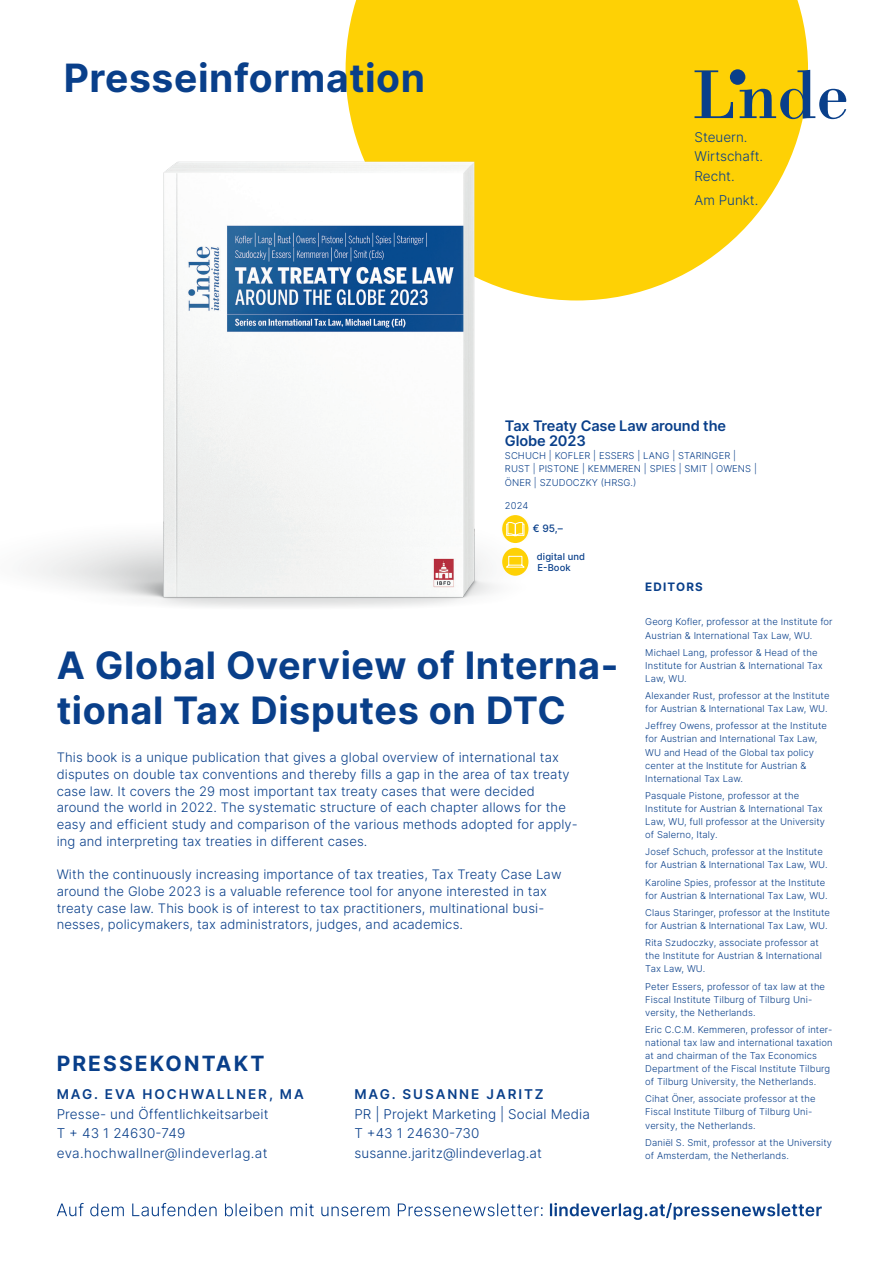
<style>
.page{position:relative;width:893px;height:1263px;background:#fff}
.page>*{position:absolute;margin:0;border:0;box-sizing:border-box;transform-origin:0 0}
.t1{font:700 39px "Inter";letter-spacing:.015em;color:#093f8a}
.t2{font:700 37.8px/45.3px "Inter";letter-spacing:.015em;color:#093f8a}
.t3{font:700 21px "Inter";letter-spacing:.1em;color:#093f8a}
.t4{font:600 14.55px/15.5px "Inter";letter-spacing:-.01em;color:#093f8a}
.t5{font:300 13.5px/19.5px "Inter";letter-spacing:.01em;color:#093f8a}
.t6{font:600 13.5px "Inter";letter-spacing:.14em;color:#093f8a}
.t7{font:300 13.05px/16.6px "Inter";letter-spacing:.01em;color:#093f8a}
.t8{font:700 11.7px "Inter";letter-spacing:.1em;color:#093f8a}
.t9{font:500 10.2px "Inter";color:#093f8a}
.t10{font:300 9.45px/13px "Inter";letter-spacing:.01em;color:#093f8a}
.t11{font:500 9.45px/11.7px "Inter";letter-spacing:.01em;color:#093f8a}
</style>
<div class="page">
<div style="left:346px;top:0;width:462px;height:193px;background:#fed105"></div>
<svg style="left:694px;top:70px;width:39px;height:48px;background:#b1a32e"></svg>
<svg style="left:740px;top:70px;width:106px;height:49px"></svg>
<div style="left:730px;top:69px;width:15px;height:16px;background:#093f8a;border-radius:50%"></div>
<img style="left:31px;top:132px;width:741px;height:475px">
<div style="left:502px;top:548px;width:26px;height:28px;background:#fed105;border-radius:50%"></div>
<div style="left:501px;top:550px;width:28px;height:23px;background:#fed105;opacity:.75"></div>
<svg style="left:505px;top:556px;width:21px;height:12px"></svg>
<svg style="left:502px;top:515px;width:26px;height:28px"></svg>
<div style="left:500px;top:517px;width:30px;height:24px;background:#fed105;opacity:.75"></div>
<svg style="left:506px;top:521px;width:19px;height:15px"></svg>
<svg style="left:57px;top:1203px;width:765px;height:17px"></svg>
<h1 class="t1" style="left:64px;top:50px;width:363px">Presseinformation</h1>
<h3 class="t5" style="left:694px;top:127px;width:70px">Steuern.<br>Wirtschaft.<br>Recht.</h3>
<h3 class="t5" style="left:694px;top:190px;width:65px">Am Punkt.</h3>
<h3 class="t4" style="left:505px;top:417px;width:223px">Tax Treaty Case Law around the<br>Globe 2023</h3>
<p class="t10" style="left:505px;top:449px;width:253px">SCHUCH | KOFLER | ESSERS | LANG | STARINGER |<br>RUST | PISTONE | KEMMEREN | SPIES | SMIT | OWENS |<br>ÖNER | SZUDOCZKY (HRSG.)</p>
<p class="t10" style="left:505px;top:499px;width:25px">2024</p>
<p class="t9" style="left:533px;top:521px;width:32px">€ 95,–</p>
<p class="t11" style="left:537px;top:550px;width:50px">digital und<br>E-Book</p>
<h2 class="t2" style="left:57px;top:641px;width:563px">A Global Overview of Interna&shy;tional Tax Disputes on DTC</h2>
<p class="t7" style="left:57px;top:749px;width:522px">This book is a unique publication that gives a global overview of international tax disputes on double tax conventions and thereby fills a gap in the area of tax treaty case law. It covers the 29 most important tax treaty cases that were decided around the world in 2022. The systematic structure of each chapter allows for the easy and efficient study and comparison of the various methods adopted for apply&shy;ing and interpreting tax treaties in different cases.</p>
<p class="t7" style="left:57px;top:866px;width:506px">With the continuously increasing importance of tax treaties, Tax Treaty Case Law around the Globe 2023 is a valuable reference tool for anyone interested in tax treaty case law. This book is of interest to tax practitioners, multinational busi&shy;nesses, policymakers, tax administrators, judges, and academics.</p>
<h3 class="t3" style="left:57px;top:1048px;width:209px">PRESSEKONTAKT</h3>
<h3 class="t6" style="left:57px;top:1084px;width:249px">MAG. EVA HOCHWALLNER, MA</h3>
<h3 class="t5" style="left:57px;top:1104px;width:213px">Presse- und Öffentlichkeitsarbeit<br>T + 43 1 24630-749 eva.hochwallner@lindeverlag.at</h3>
<h3 class="t6" style="left:354px;top:1084px;width:191px">MAG. SUSANNE JARITZ</h3>
<h3 class="t5" style="left:354px;top:1104px;width:237px">PR | Projekt Marketing | Social Media<br>T +43 1 24630-730 susanne.jaritz@lindeverlag.at</h3>
<p class="t8" style="left:645px;top:578px;width:59px">EDITORS</p>
<p class="t10" style="left:645px;top:615px;width:189px">Georg Kofler, professor at the Institute for<br>Austrian &amp; International Tax Law, WU.</p>
<p class="t10" style="left:645px;top:645px;width:179px">Michael Lang, professor &amp; Head of the<br>Institute for Austrian &amp; International Tax<br>Law, WU.</p>
<p class="t10" style="left:645px;top:689px;width:186px">Alexander Rust, professor at the Institute for Austrian &amp; International Tax Law, WU.</p>
<p class="t10" style="left:645px;top:719px;width:183px">Jeffrey Owens, professor at the Institute for Austrian and International Tax Law, WU and Head of the Global tax policy center at the Institute for Austrian &amp; International Tax Law.</p>
<p class="t10" style="left:645px;top:789px;width:181px">Pasquale Pistone, professor at the Institute for Austrian &amp; International Tax Law, WU, full professor at the University of Salerno, Italy.</p>
<p class="t10" style="left:645px;top:845px;width:184px">Josef Schuch, professor at the Institute for Austrian &amp; International Tax Law, WU.</p>
<p class="t10" style="left:645px;top:875px;width:184px">Karoline Spies, professor at the Institute for Austrian &amp; International Tax Law, WU.</p>
<p class="t10" style="left:645px;top:906px;width:186px">Claus Staringer, professor at the Institute for Austrian &amp; International Tax Law, WU.</p>
<p class="t10" style="left:645px;top:936px;width:178px">Rita Szudoczky, associate professor at the Institute for Austrian &amp; International<br>Tax Law, WU.</p>
<p class="t10" style="left:645px;top:979px;width:181px">Peter Essers, professor of tax law at the<br>Fiscal Institute Tilburg of Tilburg Uni&shy;versity, the Netherlands.</p>
<p class="t10" style="left:645px;top:1023px;width:189px">Eric C.C.M. Kemmeren, professor of inter&shy;national tax law and international taxation at and chairman of the Tax Economics Department of the Fiscal Institute Tilburg of Tilburg University, the Netherlands.</p>
<p class="t10" style="left:645px;top:1092px;width:172px">Cihat Öner, associate professor at the<br>Fiscal Institute Tilburg of Tilburg Uni&shy;versity, the Netherlands.</p>
<p class="t10" style="left:645px;top:1135px;width:188px">Daniël S. Smit, professor at the University of Amsterdam, the Netherlands.</p>
</div>
